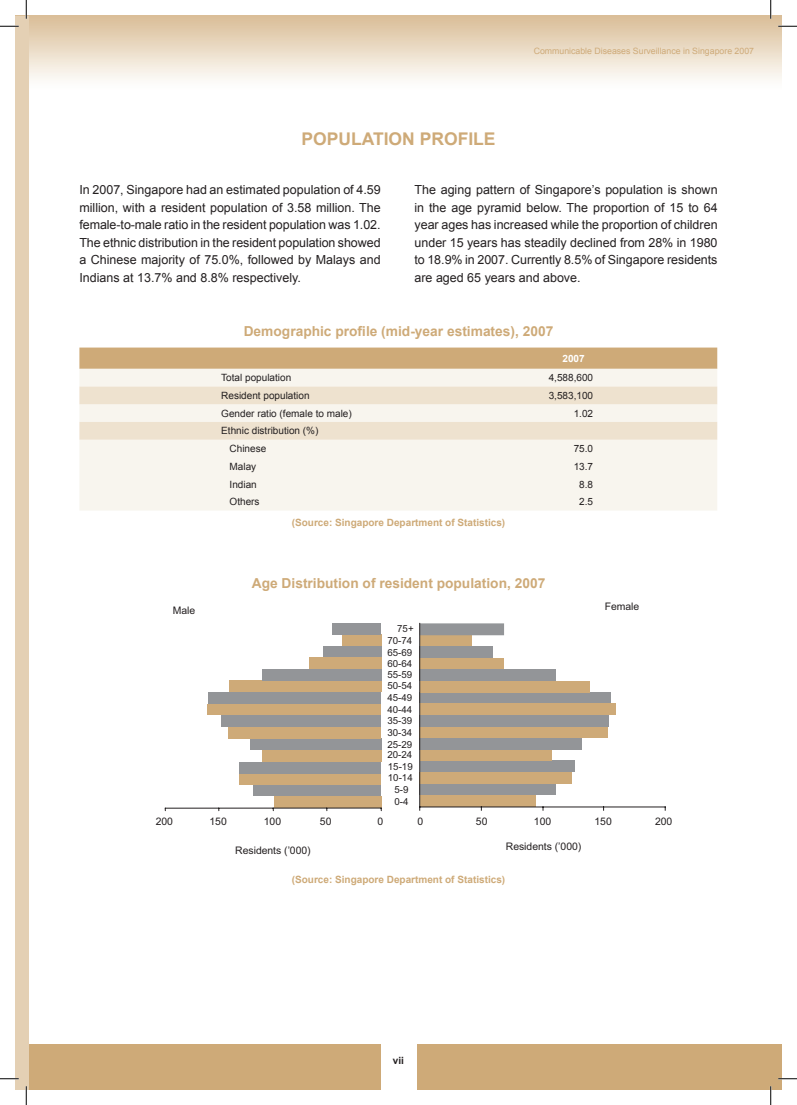
<style>
.page{position:relative;width:797px;height:1105px;background:#fff}
.page>*{position:absolute;margin:0;border:0;box-sizing:border-box;transform-origin:0 0}
.t1{font:700 17.5px "Arial";color:#ceaa78}
.t2{font:700 13.75px "Arial";color:#ceaa78}
.t3{font:12.5px/17.5px "Arial";color:#231f20;text-align:justify}
.t4{font:10.38px "Arial";color:#231f20}
.t5{font:10px/17.8px "Arial";color:#231f20}
.t6{font:700 10px "Arial";color:#ceaa78}
.t7{font:700 10px "Arial";color:#fff}
.t8{font:700 10px "Arial";color:#231f20}
.t9{font:9.75px "Arial";color:#231f20}
.t10{font:8.75px "Arial";color:#ceaa78}
</style>
<div class="page">
<div style="left:26px;top:1044px;width:755px;height:45px;background:#ceaa78"></div>
<div style="left:381px;top:1033px;width:35px;height:56px;background:#fff"></div>
<div style="left:16px;top:16px;width:12px;height:1073px;background:#e4d0b4"></div>
<div style="left:79px;top:348px;width:638px;height:21px;background:#ceaa78"></div>
<div style="left:80px;top:369px;width:637px;height:141px;background:#f8f5ee"></div>
<svg style="left:79px;top:386px;width:638px;height:54px;background:#f1e8d9"></svg>
<div style="left:420px;top:795px;width:115px;height:12px;background:#ceaa78"></div>
<div style="left:420px;top:784px;width:136px;height:11px;background:#939598"></div>
<div style="left:420px;top:772px;width:152px;height:12px;background:#ceaa78"></div>
<div style="left:420px;top:760px;width:154px;height:12px;background:#939598"></div>
<div style="left:420px;top:750px;width:131px;height:10px;background:#ceaa78"></div>
<div style="left:420px;top:738px;width:162px;height:12px;background:#939598"></div>
<div style="left:420px;top:727px;width:188px;height:11px;background:#ceaa78"></div>
<div style="left:420px;top:715px;width:189px;height:12px;background:#939598"></div>
<div style="left:420px;top:703px;width:195px;height:12px;background:#ceaa78"></div>
<div style="left:420px;top:692px;width:191px;height:11px;background:#939598"></div>
<div style="left:420px;top:681px;width:169px;height:11px;background:#ceaa78"></div>
<div style="left:420px;top:669px;width:136px;height:12px;background:#939598"></div>
<div style="left:420px;top:658px;width:84px;height:11px;background:#ceaa78"></div>
<div style="left:420px;top:646px;width:73px;height:12px;background:#939598"></div>
<div style="left:420px;top:635px;width:51px;height:11px;background:#ceaa78"></div>
<div style="left:420px;top:623px;width:84px;height:12px;background:#939598"></div>
<hr style="left:420px;top:807px;width:245px;height:1px;background:#231f20">
<hr style="left:419px;top:623px;width:1px;height:184px;background:#231f20">
<div style="left:274px;top:796px;width:107px;height:12px;background:#ceaa78"></div>
<div style="left:253px;top:784px;width:128px;height:12px;background:#939598"></div>
<div style="left:239px;top:774px;width:142px;height:10px;background:#ceaa78"></div>
<div style="left:239px;top:762px;width:142px;height:12px;background:#939598"></div>
<div style="left:262px;top:750px;width:119px;height:12px;background:#ceaa78"></div>
<div style="left:250px;top:738px;width:131px;height:12px;background:#939598"></div>
<div style="left:228px;top:727px;width:153px;height:11px;background:#ceaa78"></div>
<div style="left:222px;top:715px;width:159px;height:12px;background:#939598"></div>
<div style="left:207px;top:704px;width:174px;height:11px;background:#ceaa78"></div>
<div style="left:209px;top:692px;width:172px;height:12px;background:#939598"></div>
<div style="left:229px;top:681px;width:152px;height:11px;background:#ceaa78"></div>
<div style="left:262px;top:669px;width:119px;height:12px;background:#939598"></div>
<div style="left:309px;top:657px;width:72px;height:12px;background:#ceaa78"></div>
<div style="left:323px;top:646px;width:58px;height:11px;background:#939598"></div>
<div style="left:342px;top:634px;width:39px;height:12px;background:#ceaa78"></div>
<div style="left:332px;top:623px;width:49px;height:11px;background:#939598"></div>
<hr style="left:165px;top:808px;width:216px;height:1px;background:#231f20">
<svg style="left:0;top:25px;width:19px;height:2px"></svg>
<svg style="left:778px;top:25px;width:19px;height:2px"></svg>
<svg style="left:0;top:1078px;width:19px;height:1px"></svg>
<svg style="left:778px;top:1078px;width:19px;height:1px"></svg>
<svg style="left:25px;top:0;width:2px;height:19px"></svg>
<svg style="left:25px;top:1086px;width:2px;height:19px"></svg>
<svg style="left:770px;top:0;width:1px;height:19px"></svg>
<svg style="left:770px;top:1086px;width:1px;height:19px"></svg>
<p class="t10" style="left:533px;top:46px;width:222px">Communicable Diseases Surveillance in Singapore 2007</p>
<h1 class="t1" style="left:301px;top:129px;width:196px">POPULATION PROFILE</h1>
<p class="t3" style="left:79px;top:181px;width:303px">In 2007, Singapore had an estimated population of 4.59 million, with a resident population of 3.58 million. The female-to-male ratio in the resident population was 1.02.<br>The ethnic distribution in the resident population showed a Chinese majority of 75.0%, followed by Malays and Indians at 13.7% and 8.8% respectively.</p>
<p class="t3" style="left:414px;top:181px;width:304px">The aging pattern of Singapore’s population is shown in the age pyramid below. The proportion of 15 to 64 year ages has increased while the proportion of children under 15 years has steadily declined from 28% in 1980 to 18.9% in 2007. Currently 8.5% of Singapore residents are aged 65 years and above.</p>
<p class="t2" style="left:244px;top:324px;width:311px">Demographic profile (mid-year estimates), 2007</p>
<p class="t7" style="left:562px;top:353px;width:24px">2007</p>
<p class="t5" style="left:221px;top:369px;width:72px">Total population</p>
<p class="t5" style="left:548px;top:369px;width:46px">4,588,600</p>
<p class="t5" style="left:221px;top:387px;width:90px">Resident population</p>
<p class="t5" style="left:548px;top:387px;width:46px">3,583,100</p>
<p class="t5" style="left:221px;top:404px;width:132px">Gender ratio (female to male)</p>
<p class="t5" style="left:573px;top:404px;width:21px">1.02</p>
<p class="t5" style="left:229px;top:422px;width:90px;text-indent:-8px">Ethnic distribution (%)<br>Chinese</p>
<p class="t5" style="left:573px;top:440px;width:21px">75.0</p>
<p class="t5" style="left:229px;top:457px;width:28px">Malay</p>
<p class="t5" style="left:573px;top:457px;width:21px">13.7</p>
<p class="t5" style="left:229px;top:475px;width:29px">Indian</p>
<p class="t5" style="left:579px;top:475px;width:15px">8.8</p>
<p class="t5" style="left:229px;top:493px;width:32px">Others</p>
<p class="t5" style="left:579px;top:493px;width:15px">2.5</p>
<p class="t6" style="left:292px;top:516px;width:215px">(Source: Singapore Department of Statistics)</p>
<p class="t4" style="left:173px;top:604px;width:24px">Male</p>
<p class="t2" style="left:252px;top:575px;width:295px">Age Distribution of resident population, 2007</p>
<p class="t9" style="left:397px;top:623px;width:18px">75+</p>
<p class="t9" style="left:387px;top:635px;width:26px">70-74</p>
<p class="t9" style="left:387px;top:647px;width:26px">65-69</p>
<p class="t9" style="left:387px;top:658px;width:26px">60-64</p>
<p class="t9" style="left:387px;top:670px;width:26px">55-59</p>
<p class="t9" style="left:387px;top:680px;width:26px">50-54</p>
<p class="t9" style="left:387px;top:692px;width:26px">45-49</p>
<p class="t9" style="left:387px;top:704px;width:26px">40-44</p>
<p class="t9" style="left:387px;top:715px;width:26px">35-39</p>
<p class="t9" style="left:387px;top:727px;width:26px">30-34</p>
<p class="t9" style="left:387px;top:739px;width:26px">25-29</p>
<p class="t9" style="left:387px;top:749px;width:26px">20-24</p>
<p class="t9" style="left:388px;top:761px;width:26px">15-19</p>
<p class="t9" style="left:388px;top:772px;width:26px">10-14</p>
<p class="t9" style="left:394px;top:784px;width:16px">5-9</p>
<p class="t9" style="left:394px;top:796px;width:16px">0-4</p>
<p class="t4" style="left:604px;top:601px;width:36px">Female</p>
<p class="t4" style="left:156px;top:816px;width:19px">200</p>
<p class="t4" style="left:209px;top:816px;width:19px">150</p>
<p class="t4" style="left:264px;top:816px;width:19px">100</p>
<p class="t4" style="left:320px;top:816px;width:13px">50</p>
<p class="t4" style="left:377px;top:816px;width:7px">0</p>
<p class="t4" style="left:417px;top:816px;width:7px">0</p>
<p class="t4" style="left:476px;top:816px;width:13px">50</p>
<p class="t4" style="left:534px;top:816px;width:19px">100</p>
<p class="t4" style="left:594px;top:816px;width:19px">150</p>
<p class="t4" style="left:655px;top:816px;width:19px">200</p>
<p class="t4" style="left:235px;top:844px;width:77px">Residents (’000)</p>
<p class="t4" style="left:506px;top:841px;width:77px">Residents (’000)</p>
<p class="t6" style="left:292px;top:874px;width:215px">(Source: Singapore Department of Statistics)</p>
<p class="t8" style="left:393px;top:1055px;width:13px">vii</p>
</div>
